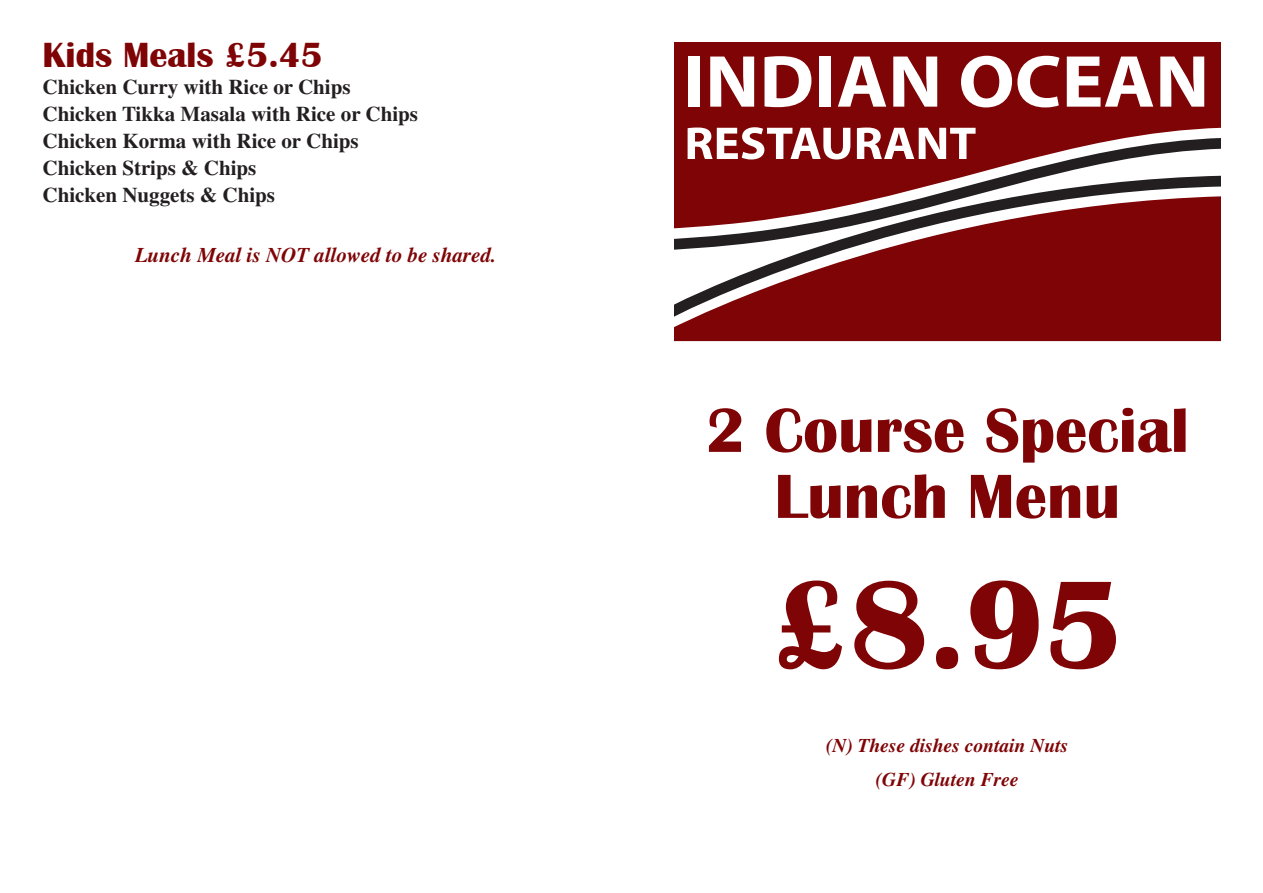
<style>
.page{position:relative;width:1263px;height:893px;background:#fff}
.page>*{position:absolute;margin:0;border:0;box-sizing:border-box;transform-origin:0 0}
.t1{font:700 129px "Britannic";color:#7f0406}
.t2{font:700 64.5px/66px "Britannic";color:#7f0406;text-align:center}
.t3{font:700 36px "Britannic";color:#7f0406}
.t4{font:700 21px/27px "Times";color:#231f20}
.t5{font:italic 700 21px "Times";color:#7f0406}
.t6{font:italic 700 19.5px/34.5px "Times";color:#7f0406;text-align:center}
</style>
<div class="page">
<div style="left:674px;top:43px;width:546px;height:89px;background:#7f0406"></div>
<svg style="left:674px;top:132px;width:546px;height:38px"></svg>
<svg style="left:674px;top:170px;width:546px;height:26px"></svg>
<div style="left:688px;top:57px;width:12px;height:50px;background:#fff"></div>
<svg style="left:710px;top:57px;width:44px;height:50px"></svg>
<svg style="left:764px;top:56px;width:47px;height:51px"></svg>
<div style="left:819px;top:57px;width:12px;height:50px;background:#fff"></div>
<svg style="left:838px;top:57px;width:48px;height:50px"></svg>
<svg style="left:893px;top:57px;width:44px;height:50px"></svg>
<svg style="left:961px;top:56px;width:98px;height:51px"></svg>
<svg style="left:1067px;top:57px;width:86px;height:50px"></svg>
<svg style="left:1160px;top:57px;width:44px;height:50px"></svg>
<svg style="left:688px;top:127px;width:162px;height:32px"></svg>
<svg style="left:857px;top:128px;width:118px;height:31px"></svg>
<svg style="left:674px;top:196px;width:546px;height:145px;fill:#7f0406"></svg>
<h3 class="t3" style="left:43px;top:37px;width:282px">Kids Meals £5.45</h3>
<p class="t4" style="left:43px;top:75px;width:377px">Chicken Curry with Rice or Chips<br>Chicken Tikka Masala with Rice or Chips<br>Chicken Korma with Rice or Chips<br>Chicken Strips &amp; Chips<br>Chicken Nuggets &amp; Chips</p>
<p class="t5" style="left:135px;top:247px;width:363px">Lunch Meal is NOT allowed to be shared.</p>
<h2 class="t2" style="left:706px;top:397px;width:484px">2 Course Special<br>Lunch Menu</h2>
<h1 class="t1" style="left:771px;top:560px;width:354px">£8.95</h1>
<p class="t6" style="left:826px;top:730px;width:244px">(N) These dishes contain Nuts (GF) Gluten Free</p>
</div>
